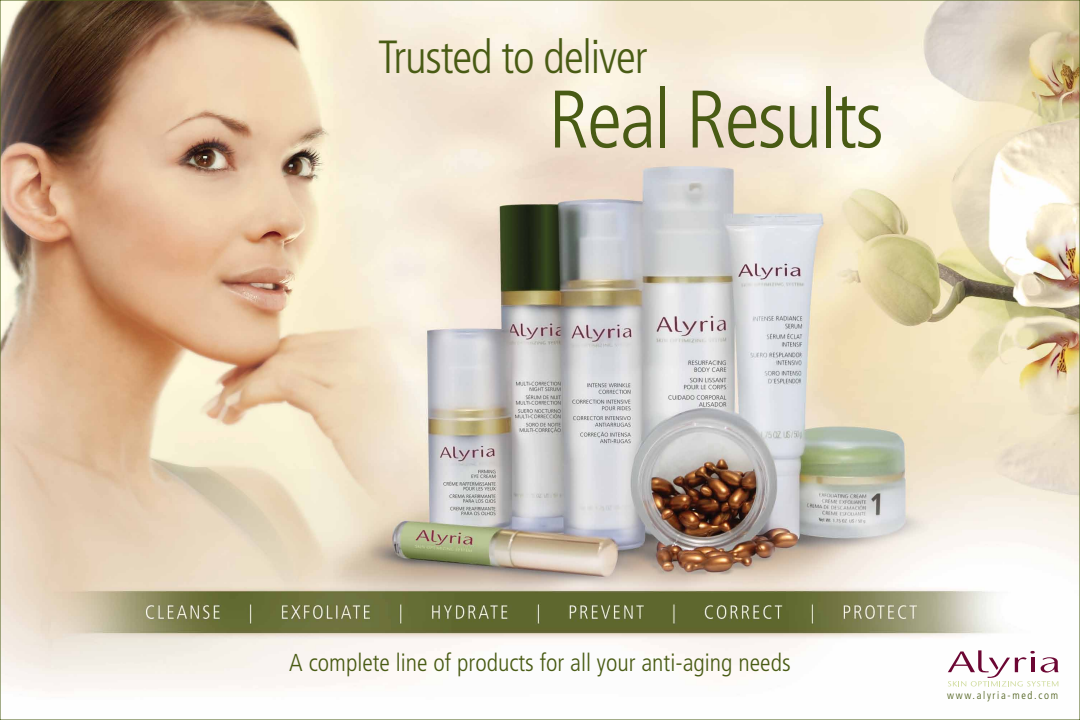
<style>
.page{position:relative;width:1080px;height:720px;background:#fff}
.page>*{position:absolute;margin:0;border:0;box-sizing:border-box;transform-origin:0 0}
.t1{font:300 condensed 81.5px "Frutiger";letter-spacing:-.025em;color:#495b14}
.t2{font:300 condensed 46.5px "Frutiger";letter-spacing:-.025em;color:#495b14}
.t3{font:300 condensed 24.5px "Frutiger";color:#495b14}
.t4{font:300 condensed 10.7px "Frutiger";letter-spacing:.155em;color:#495b14}
</style>
<div class="page">
<img style="left:2px;top:2px;width:1076px;height:690px">
<svg style="left:948px;top:650px;width:110px;height:36px"></svg>
<h2 class="t2" style="left:378px;top:31px;width:271px">Trusted to deliver</h2>
<h1 class="t1" style="left:549px;top:73px;width:337px">Real Results</h1>
<p class="t3" style="left:289px;top:649px;width:503px">A complete line of products for all your anti-aging needs</p>
<p class="t4" style="left:947px;top:690px;width:112px">www.alyria-med.com</p>
</div>
